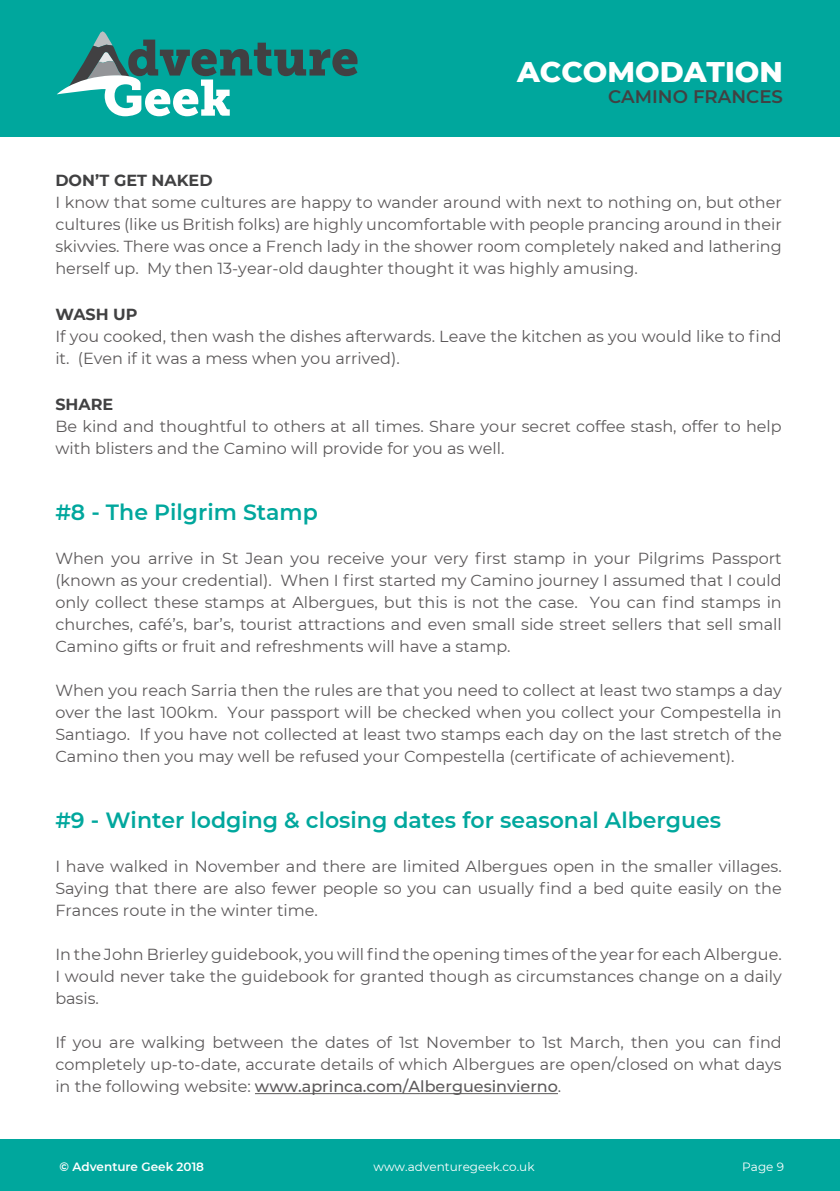
<style>
.page{position:relative;width:840px;height:1191px;background:#fff}
.page>*{position:absolute;margin:0;border:0;box-sizing:border-box;transform-origin:0 0}
.t1{font:800 29px "Montserrat";color:#fff}
.t2{font:600 22px "Montserrat";color:#00a79d}
.t3{font:600 18.2px "Montserrat";color:#414142}
.t4{font:16px/22px "Montserrat";color:#5c595a;text-align:justify}
.t5{font:700 16px "Montserrat";color:#414142}
.t6{font:12px "Montserrat";color:#fff}
.t7{font:600 12px "Montserrat";color:#fff}
.s1{font-weight:500}
</style>
<div class="page">
<div style="left:0;top:1140px;width:839px;height:51px;background:#00a79d"></div>
<div style="left:0;top:0;width:839px;height:136px;background:#00a79d"></div>
<svg style="left:57px;top:31px;width:300px;height:85px"></svg>
<hr style="left:255px;top:1093px;width:302px;height:1px;background:#5c595a">
<h1 class="t1" style="left:517px;top:50px;width:267px">ACCOMODATION</h1>
<p class="t3" style="left:607px;top:84px;width:176px">CAMINO FRANCES</p>
<p class="t5" style="left:55px;top:169px;width:159px">DON’T GET NAKED</p>
<p class="t4" style="left:55px;top:191px;width:727px">I know that some cultures are happy to wander around with next to nothing on, but other cultures (like us British folks) are highly uncomfortable with people prancing around in their skivvies. There was once a French lady in the shower room completely naked and lathering herself up. My then 13-year-old daughter thought it was highly amusing.</p>
<p class="t5" style="left:55px;top:303px;width:84px">WASH UP</p>
<p class="t4" style="left:55px;top:325px;width:727px">If you cooked, then wash the dishes afterwards. Leave the kitchen as you would like to find it. (Even if it was a mess when you arrived).</p>
<p class="t5" style="left:55px;top:393px;width:59px">SHARE</p>
<p class="t4" style="left:55px;top:415px;width:727px">Be kind and thoughtful to others at all times. Share your secret coffee stash, offer to help with blisters and the Camino will provide for you as well.</p>
<h2 class="t2" style="left:55px;top:497px;width:264px">#8 - The Pilgrim Stamp</h2>
<p class="t4" style="left:55px;top:547px;width:727px">When you arrive in St Jean you receive your very first stamp in your Pilgrims Passport (known as your credential). When I first started my Camino journey I assumed that I could only collect these stamps at Albergues, but this is not the case. You can find stamps in churches, café’s, bar’s, tourist attractions and even small side street sellers that sell small Camino gifts or fruit and refreshments will have a stamp.</p>
<p class="t4" style="left:55px;top:679px;width:727px">When you reach Sarria then the rules are that you need to collect at least two stamps a day over the last 100km. Your passport will be checked when you collect your Compestella in Santiago. If you have not collected at least two stamps each day on the last stretch of the Camino then you may well be refused your Compestella (certificate of achievement).</p>
<h2 class="t2" style="left:55px;top:805px;width:667px">#9 - Winter lodging &amp; closing dates for seasonal Albergues</h2>
<p class="t4" style="left:55px;top:855px;width:727px">I have walked in November and there are limited Albergues open in the smaller villages.<br>Saying that there are also fewer people so you can usually find a bed quite easily on the Frances route in the winter time.</p>
<p class="t4" style="left:55px;top:943px;width:727px">In the John Brierley guidebook, you will find the opening times of the year for each Albergue.<br>I would never take the guidebook for granted though as circumstances change on a daily basis.</p>
<p class="t4" style="left:55px;top:1031px;width:727px">If you are walking between the dates of 1st November to 1st March, then you can find completely up-to-date, accurate details of which Albergues are open/closed on what days in the following website: <span class="s1">www.aprinca.com/Alberguesinvierno</span>.</p>
<p class="t7" style="left:60px;top:1158px;width:146px">© Adventure Geek 2018</p>
<p class="t6" style="left:373px;top:1158px;width:162px">www.adventuregeek.co.uk</p>
<p class="t6" style="left:741px;top:1158px;width:43px">Page 9</p>
</div>
